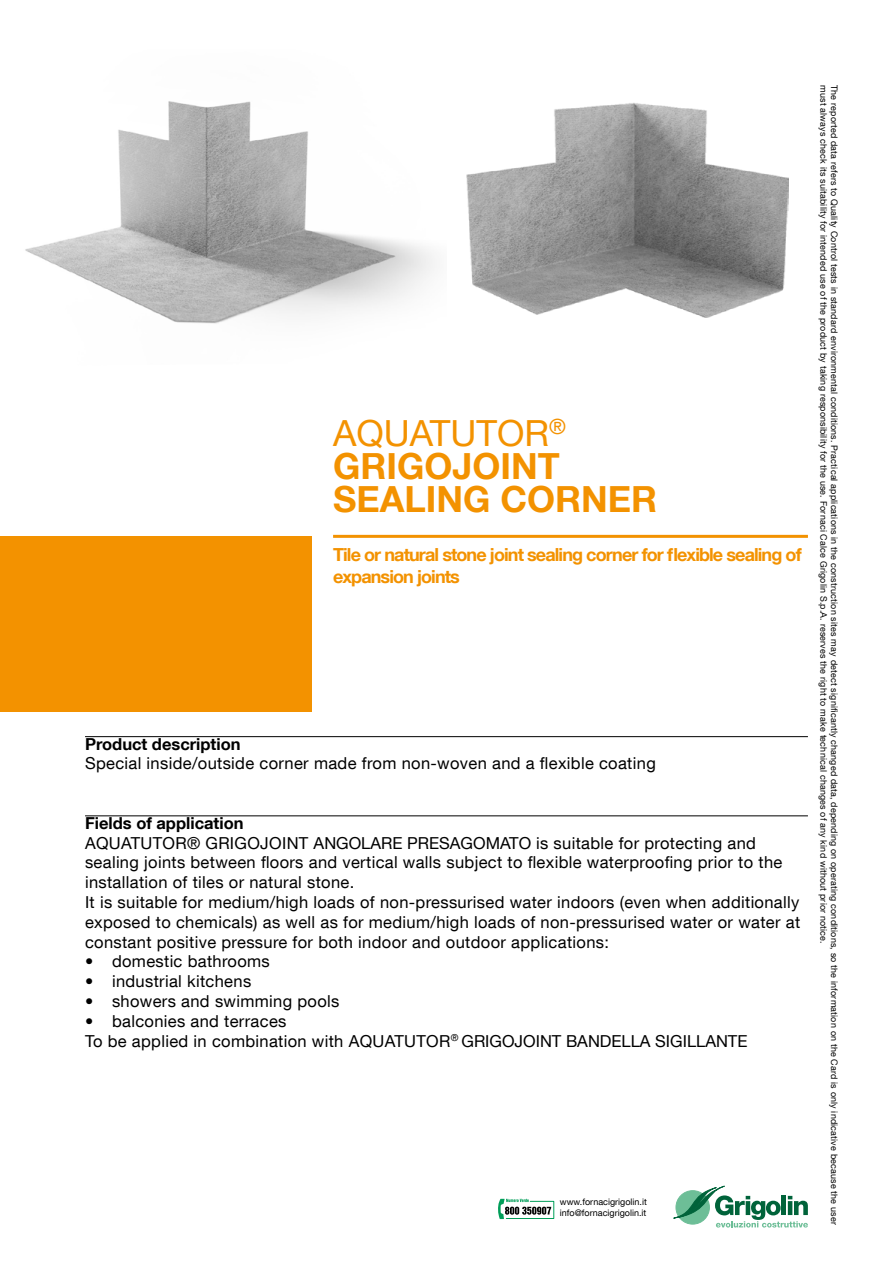
<style>
.page{position:relative;width:893px;height:1263px;background:#fff}
.page>*{position:absolute;margin:0;border:0;box-sizing:border-box;transform-origin:0 0}
.t1{font:700 36px/33px "Helvetica Neue LT Com";color:#f39200}
.t2{font:700 18px/21.6px "Helvetica Neue LT Com";letter-spacing:-.05em;color:#f39200}
.t3{font:16.5px/19.8px "Helvetica Neue LT Com";letter-spacing:.02em;color:#000}
.t4{font:700 16.5px "Helvetica Neue LT Com";color:#000}
.t5{font:9px "Helvetica Neue LT Com";letter-spacing:.02em;color:#000}
.t6{font:9px/10.8px "Helvetica Neue LT Com";color:#000}
.s1{font-weight:400}
</style>
<div class="page">
<svg style="left:673px;top:1186px;width:135px;height:41px"></svg>
<svg style="left:498px;top:1199px;width:56px;height:20px"></svg>
<div style="left:0;top:536px;width:312px;height:176px;background:#f39200"></div>
<hr style="left:85px;top:736px;width:723px;height:1px;background:#000">
<hr style="left:85px;top:815px;width:723px;height:1px;background:#000">
<hr style="left:333px;top:535px;width:475px;height:3px;background:#f39200">
<img style="left:25px;top:101px;width:410px;height:223px">
<img style="left:466px;top:103px;width:322px;height:215px">
<h1 class="t1" style="left:333px;top:416px;width:326px"><span class="s1">AQUATUTOR</span><sup>®<br></sup>GRIGOJOINT<br>SEALING CORNER</h1>
<p class="t2" style="left:333px;top:544px;width:470px">Tile or natural stone joint sealing corner for flexible sealing of expansion joints</p>
<p class="t4" style="left:85px;top:733px;width:157px">Product description</p>
<p class="t3" style="left:85px;top:753px;width:572px">Special inside/outside corner made from non-woven and a flexible coating</p>
<p class="t4" style="left:85px;top:812px;width:160px">Fields of application</p>
<p class="t3" style="left:85px;top:832px;width:717px">AQUATUTOR® GRIGOJOINT ANGOLARE PRESAGOMATO is suitable for protecting and sealing joints between floors and vertical walls subject to flexible waterproofing prior to the installation of tiles or natural stone.<br>It is suitable for medium/high loads of non-pressurised water indoors (even when additionally exposed to chemicals) as well as for medium/high loads of non-pressurised water or water at constant positive pressure for both indoor and outdoor applications:</p>
<p class="t3" style="left:85px;top:951px;width:186px">• domestic bathrooms</p>
<p class="t3" style="left:85px;top:971px;width:168px">• industrial kitchens</p>
<p class="t3" style="left:85px;top:991px;width:256px">• showers and swimming pools</p>
<p class="t3" style="left:85px;top:1011px;width:664px">• balconies and terraces<br>To be applied in combination with AQUATUTOR<sup>®</sup> GRIGOJOINT BANDELLA SIGILLANTE</p>
<p class="t6" style="left:560px;top:1196px;width:88px">www.fornacigrigolin.it info@fornacigrigolin.it</p>
<p class="t5" style="left:829px;top:85px;width:860px;rotate:90deg">must always check its suitability for intended use of the product by taking responsibility for the use. Fornaci Calce Grigolin S.p.A. reserves the right to make technical changes of any kind without prior notice.</p>
<p class="t5" style="left:840px;top:85px;width:1141px;rotate:90deg">The reported data refers to Quality Control tests in standard environmental conditions. Practical applications in the construction sites may detect significantly changed data, depending on operating conditions, so the information on the Card is only indicative because the user</p>
</div>
